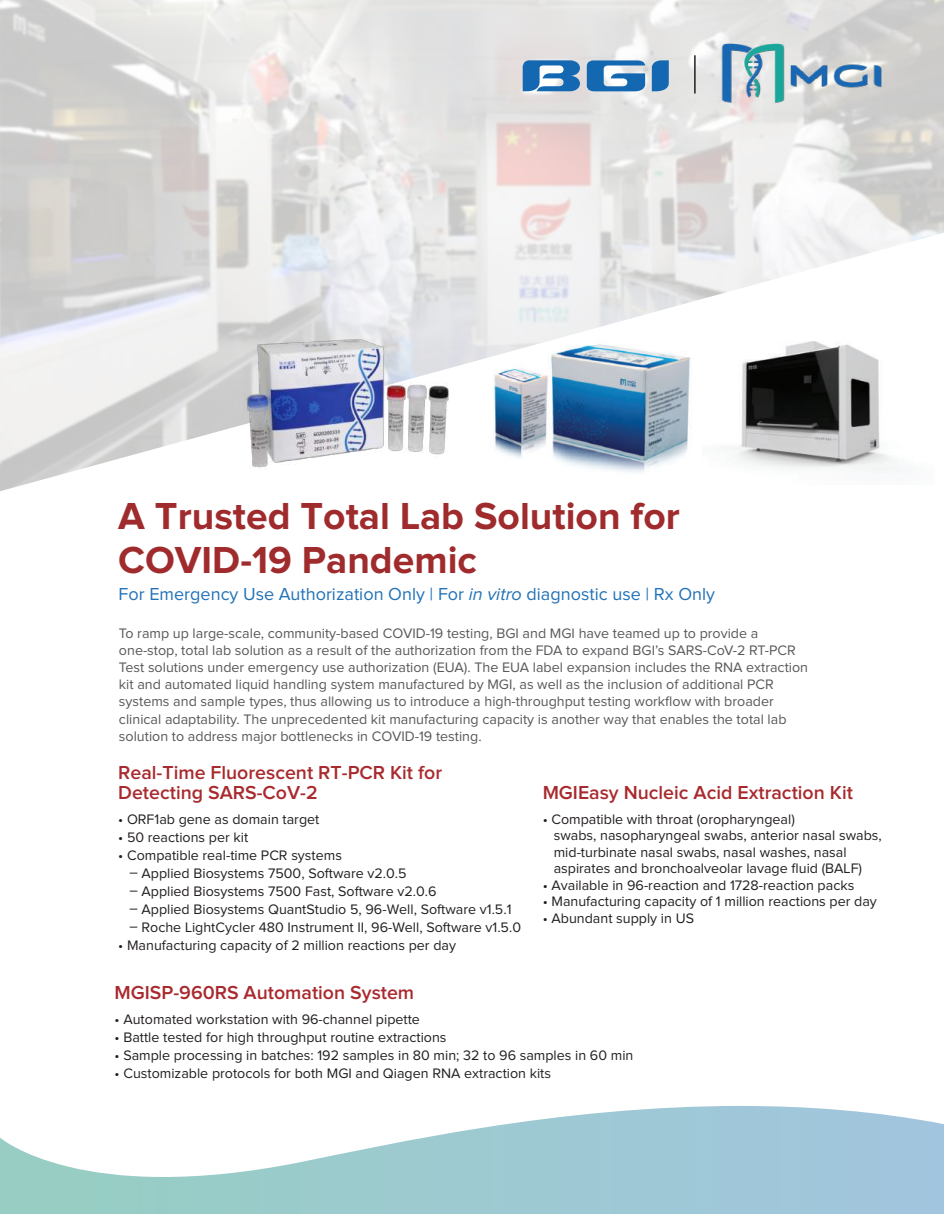
<style>
.page{position:relative;width:944px;height:1214px;background:#fff}
.page>*{position:absolute;margin:0;border:0;box-sizing:border-box;transform-origin:0 0}
.t1{font:700 39px/44.4px "Proxima Nova";color:#9f2b2d}
.t2{font:600 19.5px/19.5px "Proxima Nova";color:#a92a2e}
.t3{font:18px "Proxima Nova";color:#2272b7}
.t4{font:14.25px/16.5px "Proxima Nova";color:#231f20}
.t5{font:14.25px/17.1px "Proxima Nova";color:#57585a}
.s1{font-style:italic}
</style>
<div class="page">
<img style="left:0;top:0;width:944px;height:233px">
<svg style="left:0;top:233px;width:942px;height:258px"></svg>
<svg style="left:522px;top:60px;width:58px;height:31px"></svg>
<svg style="left:652px;top:60px;width:16px;height:31px"></svg>
<svg style="left:586px;top:60px;width:59px;height:31px"></svg>
<img style="left:712px;top:42px;width:178px;height:62px">
<hr style="left:694px;top:55px;width:1px;height:38px;background:#231f20">
<img style="left:238px;top:333px;width:217px;height:140px">
<img style="left:684px;top:323px;width:250px;height:161px">
<svg style="left:0;top:1106px;width:944px;height:108px"></svg>
<img style="left:481px;top:340px;width:221px;height:144px">
<h1 class="t1" style="left:118px;top:495px;width:563px">A Trusted Total Lab Solution for<br>COVID-19 Pandemic</h1>
<p class="t3" style="left:118px;top:585px;width:598px">For Emergency Use Authorization Only | For <span class="s1">in vitro</span> diagnostic use | Rx Only</p>
<p class="t5" style="left:119px;top:625px;width:690px">To ramp up large-scale, community-based COVID-19 testing, BGI and MGI have teamed up to provide a one-stop, total lab solution as a result of the authorization from the FDA to expand BGI’s SARS-CoV-2 RT-PCR Test solutions under emergency use authorization (EUA). The EUA label expansion includes the RNA extraction kit and automated liquid handling system manufactured by MGI, as well as the inclusion of additional PCR systems and sample types, thus allowing us to introduce a high-throughput testing workflow with broader clinical adaptability. The unprecedented kit manufacturing capacity is another way that enables the total lab solution to address major bottlenecks in COVID-19 testing.</p>
<h2 class="t2" style="left:118px;top:764px;width:325px">Real-Time Fluorescent RT-PCR Kit for<br>Detecting SARS-CoV-2</h2>
<p class="t4" style="left:118px;top:811px;width:203px">• ORF1ab gene as domain target</p>
<p class="t4" style="left:118px;top:829px;width:131px">• 50 reactions per kit</p>
<p class="t4" style="left:118px;top:847px;width:225px">• Compatible real-time PCR systems</p>
<p class="t4" style="left:129px;top:865px;width:279px">– Applied Biosystems 7500, Software v2.0.5</p>
<p class="t4" style="left:129px;top:883px;width:309px">– Applied Biosystems 7500 Fast, Software v2.0.6</p>
<p class="t4" style="left:129px;top:901px;width:383px">– Applied Biosystems QuantStudio 5, 96-Well, Software v1.5.1</p>
<p class="t4" style="left:129px;top:919px;width:393px">– Roche LightCycler 480 Instrument II, 96-Well, Software v1.5.0</p>
<p class="t4" style="left:118px;top:937px;width:339px">• Manufacturing capacity of 2 million reactions per day</p>
<h2 class="t2" style="left:542px;top:783px;width:312px">MGIEasy Nucleic Acid Extraction Kit</h2>
<p class="t4" style="left:553px;top:811px;width:329px;text-indent:-11px">• Compatible with throat (oropharyngeal)<br>swabs, nasopharyngeal swabs, anterior nasal swabs, mid-turbinate nasal swabs, nasal washes, nasal aspirates and bronchoalveolar lavage fluid (BALF)</p>
<p class="t4" style="left:542px;top:877px;width:313px">• Available in 96-reaction and 1728-reaction packs</p>
<p class="t4" style="left:542px;top:893px;width:336px">• Manufacturing capacity of 1 million reactions per day</p>
<p class="t4" style="left:542px;top:910px;width:153px">• Abundant supply in US</p>
<h2 class="t2" style="left:115px;top:984px;width:301px">MGISP-960RS Automation System</h2>
<p class="t4" style="left:115px;top:1011px;width:307px">• Automated workstation with 96-channel pipette</p>
<p class="t4" style="left:115px;top:1029px;width:333px">• Battle tested for high throughput routine extractions</p>
<p class="t4" style="left:115px;top:1047px;width:520px">• Sample processing in batches: 192 samples in 80 min; 32 to 96 samples in 60 min</p>
<p class="t4" style="left:115px;top:1065px;width:438px">• Customizable protocols for both MGI and Qiagen RNA extraction kits</p>
</div>
